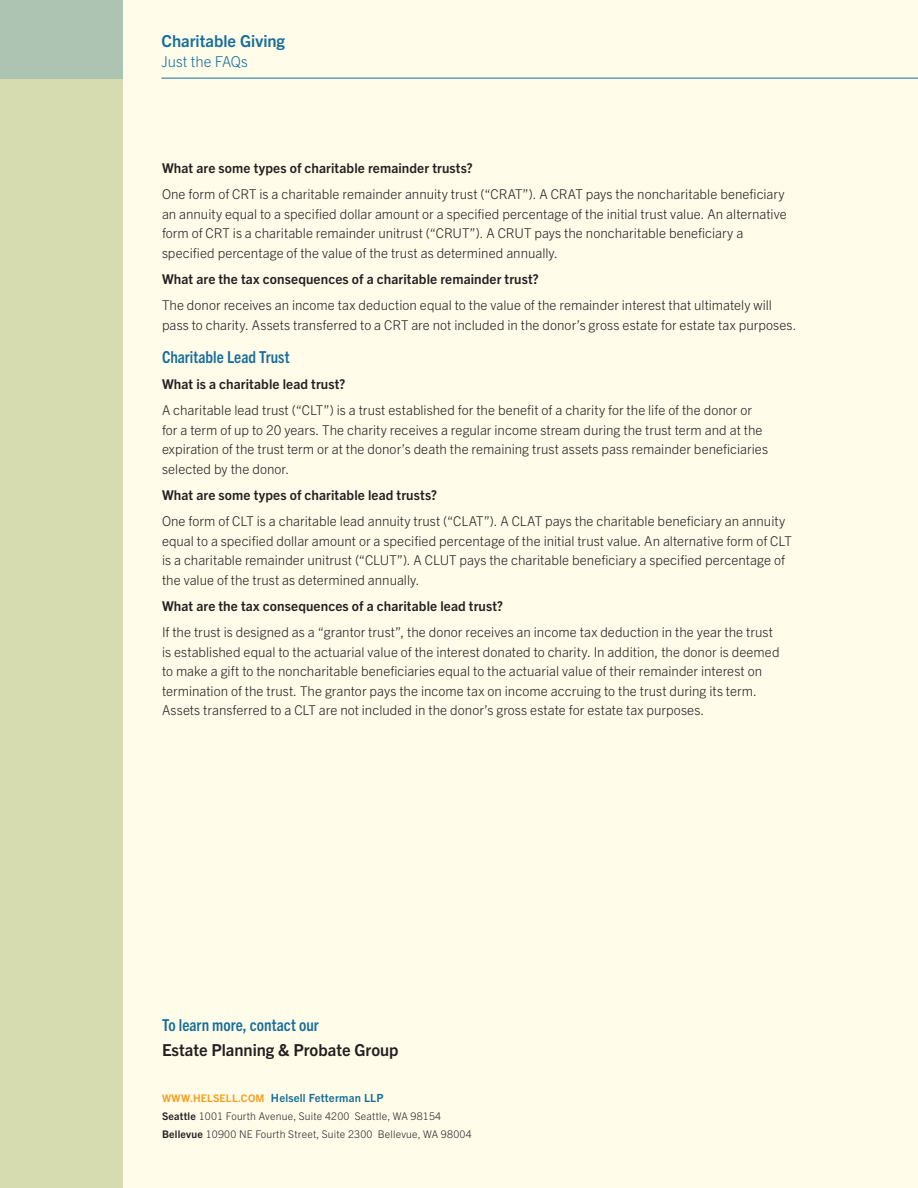
<style>
.page{position:relative;width:918px;height:1188px;background:#fffde9}
.page>*{position:absolute;margin:0;border:0;box-sizing:border-box;transform-origin:0 0}
.Subhead{font:700 condensed 16.5px "Trade Gothic Next LT Pro";color:#176d9b}
.t1{font:700 16.5px "Trade Gothic Next LT Pro";color:#231f20}
.Subhead-2{font:700 16.5px "Trade Gothic Next LT Pro";color:#176d9b}
.Subhead-3{font:300 15px "Trade Gothic Next LT Pro";letter-spacing:-.005em;color:#176d9b}
.Body_Copy{font:300 13.5px/19.5px "Trade Gothic Next LT Pro";color:#231f20}
.Body_Copy-2{font:700 13.5px "Trade Gothic Next LT Pro";letter-spacing:.01em;color:#231f20}
.t2{font:700 11.25px "Trade Gothic Next LT Pro";letter-spacing:.02em;color:#176d9b}
.t3{font:300 10.5px/18px "Trade Gothic Next LT Pro";letter-spacing:.02em;color:#231f20}
.s1{font-size:10.5px;color:#f89c1c}
.s2{font-weight:700}
</style>
<div class="page">
<div style="left:0;top:0;width:123px;height:1188px;background:#d6dbb0"></div>
<hr style="left:161px;top:78px;width:757px;height:1px;background:#176d9b">
<p class="Subhead-2" style="left:162px;top:30px;width:125px">Charitable Giving</p>
<p class="Subhead-3" style="left:162px;top:51px;width:88px">Just the FAQs</p>
<p class="Body_Copy-2" style="left:162px;top:159px;width:312px">What are some types of charitable remainder trusts?</p>
<p class="Body_Copy" style="left:162px;top:184px;width:626px">One form of CRT is a charitable remainder annuity trust (“CRAT”). A CRAT pays the noncharitable beneficiary an annuity equal to a specified dollar amount or a specified percentage of the initial trust value. An alternative form of CRT is a charitable remainder unitrust (“CRUT”). A CRUT pays the noncharitable beneficiary a specified percentage of the value of the trust as determined annually.</p>
<p class="Body_Copy-2" style="left:162px;top:270px;width:378px">What are the tax consequences of a charitable remainder trust?</p>
<p class="Body_Copy" style="left:162px;top:295px;width:636px">The donor receives an income tax deduction equal to the value of the remainder interest that ultimately will pass to charity. Assets transferred to a CRT are not included in the donor’s gross estate for estate tax purposes.</p>
<p class="Subhead" style="left:162px;top:346px;width:129px">Charitable Lead Trust</p>
<p class="Body_Copy-2" style="left:162px;top:375px;width:185px">What is a charitable lead trust?</p>
<p class="Body_Copy" style="left:162px;top:400px;width:608px">A charitable lead trust (“CLT”) is a trust established for the benefit of a charity for the life of the donor or for a term of up to 20 years. The charity receives a regular income stream during the trust term and at the expiration of the trust term or at the donor’s death the remaining trust assets pass remainder beneficiaries selected by the donor.</p>
<p class="Body_Copy-2" style="left:162px;top:486px;width:277px">What are some types of charitable lead trusts?</p>
<p class="Body_Copy" style="left:162px;top:511px;width:631px">One form of CLT is a charitable lead annuity trust (“CLAT”). A CLAT pays the charitable beneficiary an annuity equal to a specified dollar amount or a specified percentage of the initial trust value. An alternative form of CLT is a charitable remainder unitrust (“CLUT”). A CLUT pays the charitable beneficiary a specified percentage of the value of the trust as determined annually.</p>
<p class="Body_Copy-2" style="left:162px;top:597px;width:343px">What are the tax consequences of a charitable lead trust?</p>
<p class="Body_Copy" style="left:162px;top:622px;width:619px">If the trust is designed as a “grantor trust”, the donor receives an income tax deduction in the year the trust is established equal to the actuarial value of the interest donated to charity. In addition, the donor is deemed to make a gift to the noncharitable beneficiaries equal to the actuarial value of their remainder interest on termination of the trust. The grantor pays the income tax on income accruing to the trust during its term.<br>Assets transferred to a CLT are not included in the donor’s gross estate for estate tax purposes.</p>
<p class="Subhead" style="left:162px;top:1013px;width:158px">To learn more, contact our</p>
<h1 class="t1" style="left:162px;top:1039px;width:238px">Estate Planning &amp; Probate Group</h1>
<p class="t2" style="left:162px;top:1090px;width:223px"><span class="s1">WWW.HELSELL.COM</span> Helsell Fetterman LLP</p>
<p class="t3" style="left:162px;top:1107px;width:311px"><span class="s2">Seattle</span> 1001 Fourth Avenue, Suite 4200 Seattle, WA 98154<br><span class="s2">Bellevue</span> 10900 NE Fourth Street, Suite 2300 Bellevue, WA 98004</p>
</div>
